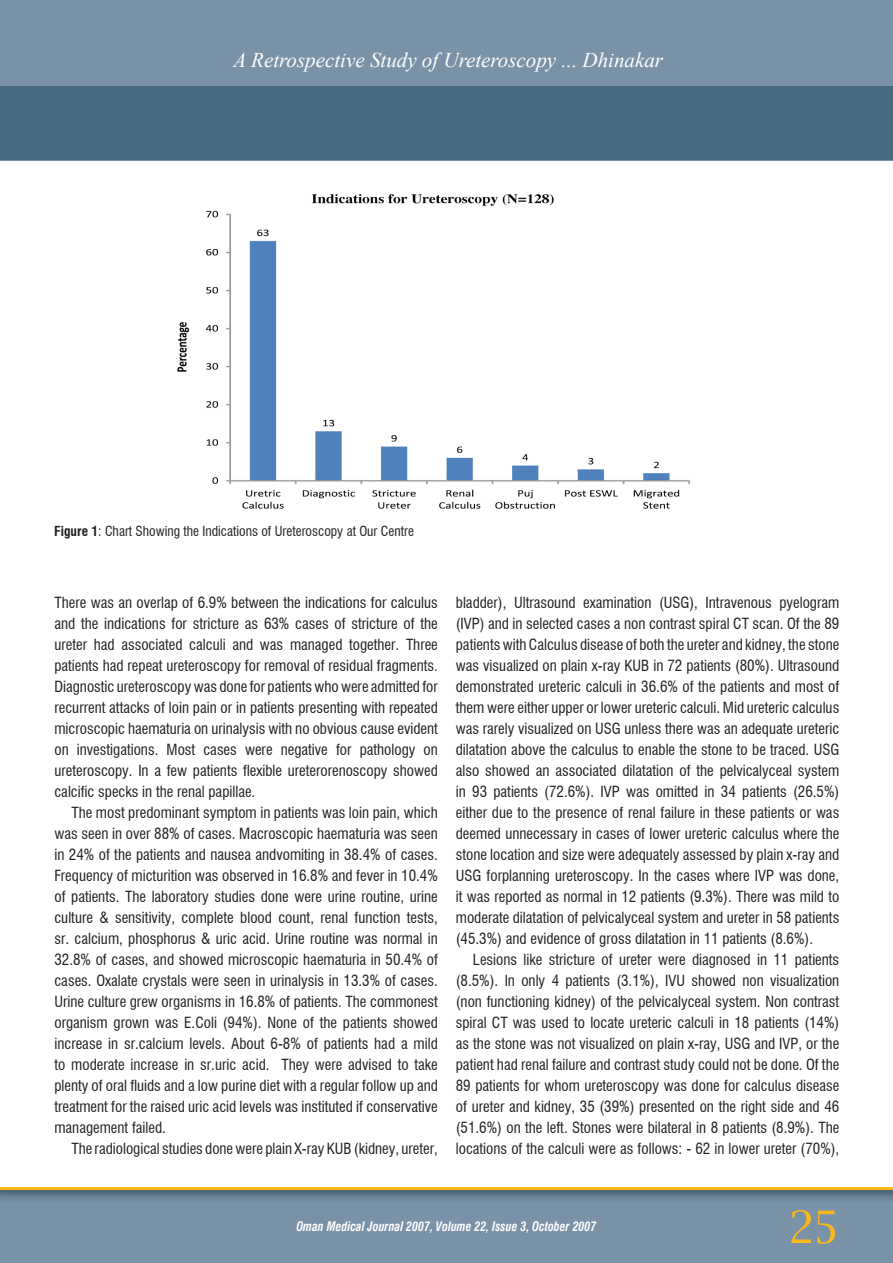
<style>
.page{position:relative;width:893px;height:1263px;background:#7992a7}
.page>*{position:absolute;margin:0;border:0;box-sizing:border-box;transform-origin:0 0}
.t1{font:45px "Lucida Bright";color:#fcb818}
.t2{font:italic 21px "Times New Roman";color:#fff}
.t3{font:condensed 15px/21px "Swiss 721 BT";color:#231f20}
.t4{font:condensed 13.5px "Swiss 721 BT";color:#231f20}
.t5{font:italic 700 condensed 12.75px "Swiss 721 BT";color:#fff;scale:.93 1}
.s1{font-weight:700}
</style>
<div class="page">
<div style="left:0;top:161px;width:893px;height:1102px;background:#fff"></div>
<div style="left:0;top:86px;width:893px;height:73px;background:#476b7f"></div>
<svg style="left:0;top:1189px;width:893px;height:74px;fill:#7992a7"></svg>
<hr style="left:0;top:1187px;width:893px;height:2px;background:#fbb718">
<img style="left:177px;top:194px;width:514px;height:315px">
<h2 class="t2" style="left:234px;top:46px;width:431px">A Retrospective Study of Ureteroscopy ... Dhinakar</h2>
<p class="t4" style="left:54px;top:523px;width:361px"><span class="s1">Figure 1</span>: Chart Showing the Indications of Ureteroscopy at Our Centre</p>
<p class="t3" style="left:54px;top:592px;width:385px;text-align:right">There was an overlap of 6.9% between the indications for calculus and the indications for stricture as 63% cases of stricture of the ureter had associated calculi and was managed together. Three patients had repeat ureteroscopy for removal of residual fragments.<br>Diagnostic ureteroscopywasdone forpatients who were admitted for recurrent attacks of loin pain or in patients presenting with repeated microscopic haematuria on urinalysis with no obvious cause evident on</p>
<p class="t3" style="left:336px;top:739px;width:17px">for</p>
<p class="t3" style="left:77px;top:739px;width:83px">investigations.</p>
<p class="t3" style="left:167px;top:739px;width:30px">Most</p>
<p class="t3" style="left:281px;top:739px;width:49px">negative</p>
<p class="t3" style="left:360px;top:739px;width:57px">pathology</p>
<p class="t3" style="left:54px;top:739px;width:385px">on<br>ureteroscopy In. a few patients flexible ureterorenoscopy showed calcific specks in the renal papillae.</p>
<p class="t3" style="left:54px;top:802px;width:385px;text-align:right">The most predominant symptom in patients was loin pain, which was seen in over 88% of cases. Macroscopic haematuria was seen in 24% of the patients and nausea andvomiting in 38.4% of cases.<br>Frequency of micturition was observed in 16.8% and fever in 10.4% of patients. The laboratory studies done were urine routine, urine culture &amp; sensitivity, complete blood count, renal function tests, sr. calcium, phosphorus &amp; uric acid. Urine routine was normal in 32.8% of cases, and showed microscopic haematuria in 50.4% of cases. Oxalate crystals were seen in urinalysis in 13.3% of cases.<br>Urine culture grew organisms in 16.8% of patients. The commonest organism grown was .E Coli (94% .) None of the patients showed increase in sr.calcium levels. About 6-8% of patients had a mild They were advised to take</p>
<p class="t3" style="left:203px;top:739px;width:35px">cases</p>
<p class="t3" style="left:245px;top:739px;width:29px">were</p>
<p class="t3" style="left:54px;top:1054px;width:385px">to moderate increase in sr.uric acid.<br>plenty of oral fluids and a low purine diet with a regular follow up and treatment for the raised uric acid levels was instituted if conservative management failed.</p>
<p class="t3" style="left:71px;top:1138px;width:368px">Theradiologicalstudiesdonewereplain -X rayKUB(kidney,ureter,</p>
<p class="t3" style="left:659px;top:592px;width:40px">(USG ,)</p>
<p class="t3" style="left:456px;top:592px;width:385px">bladder ,)<br>(IVP) and in selected cases a non contrast spiral CT scan. Of the 89 patients with Calculus disease of both the ureter and kidney, the stone was visualized on plain -x ray KUB in 72 patients (80% .) Ultrasound demonstrated ureteric calculi in 36.6% of the patients and most of them were either upper or lower ureteric calculi. Mid ureteric calculus was rarely visualized on USG unless there was an adequate ureteric dilatation above the calculus to enable the stone to be traced. USG also showed an associated dilatation of the pelvicalyceal system in 93 patients (72.6% .) IVP was omitted in 34 patients )26.5%( either due to the presence of renal failure in these patients or was deemed unnecessary in cases of lower ureteric calculus where the stone location and size were adequately assessed by plain -x ray and USG forplanning ureteroscopy In. the cases where IVP was done, it was reported as normal in 12 patients (9.3% .) There was mild to moderate dilatation of pelvicalyceal system and ureter in 58 patients (45.3%) and evidence of gross dilatation in 11 patients )8.6% .(</p>
<p class="t3" style="left:456px;top:949px;width:385px;text-align:justify;text-indent:17px">Lesions like stricture of ureter were diagnosed in 11 patients (8.5% .) In only 4 patients (3.1% ,) IVU showed non visualization (non functioning kidney) of the pelvicalyceal system. Non contrast spiral CT was used to locate ureteric calculi in 18 patients )14%( as the stone was not visualized on plain -x ray, USG and IVP, or the patient had renal failure and contrast study could not be done. Of the 89 patients for whom ureteroscopy was done for calculus disease of ureter and kidney, 35 (39%) presented on the right side and 46 (51.6%) on the left. Stones were bilateral in 8 patients (8.9% .) The locations of the calculi were as follows -: 62 in lower ureter )70% ,(</p>
<p class="t3" style="left:514px;top:592px;width:63px">Ultrasound</p>
<p class="t3" style="left:583px;top:592px;width:70px">examination</p>
<p class="t3" style="left:706px;top:592px;width:68px">Intravenous</p>
<p class="t3" style="left:779px;top:592px;width:61px">pyelogram</p>
<p class="t5" style="left:296px;top:1219px;width:324px">Oman Medical Journal 2007, Volume 22, Issue 3, October 2007</p>
<h1 class="t1" style="left:788px;top:1201px;width:53px">25</h1>
</div>
